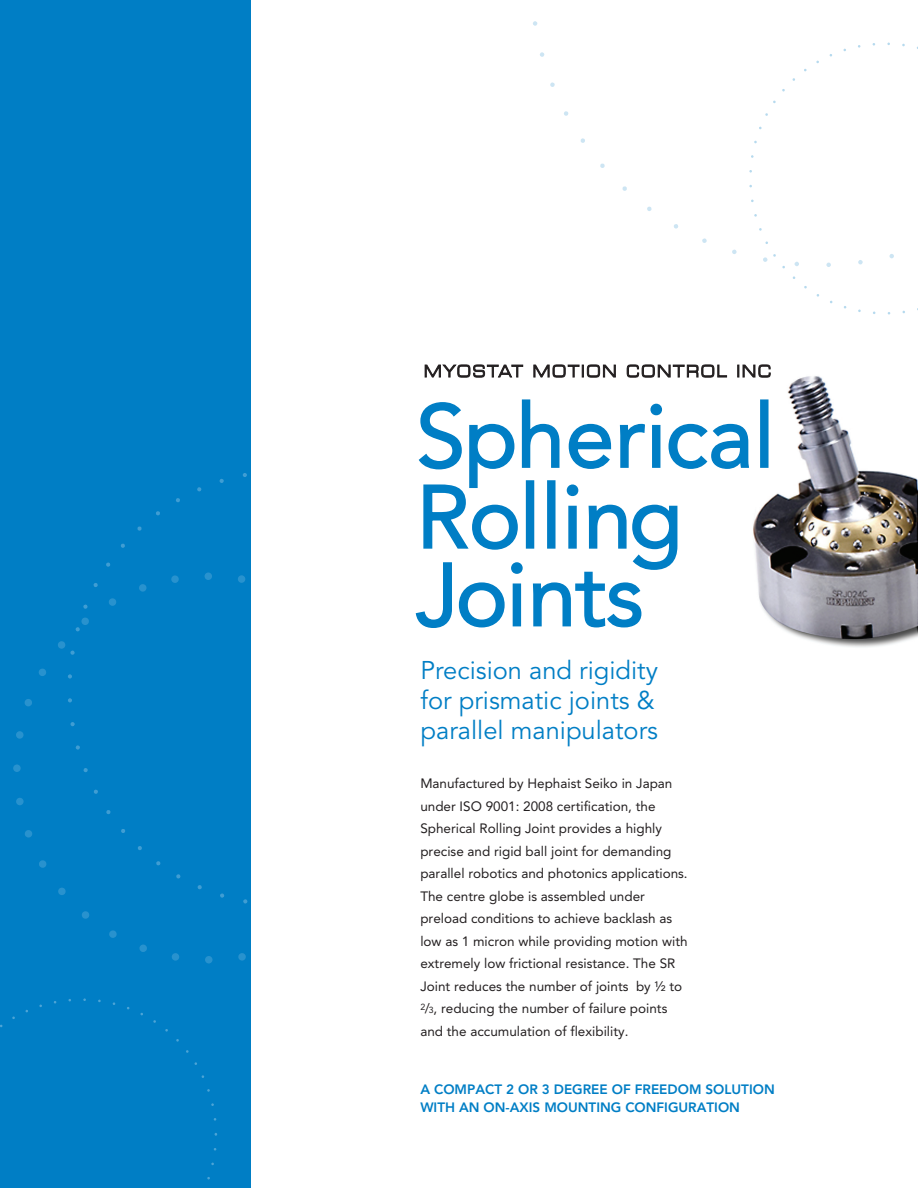
<style>
.page{position:relative;width:918px;height:1188px;background:#fff}
.page>*{position:absolute;margin:0;border:0;box-sizing:border-box;transform-origin:0 0}
.t1{font:88.5px/79.3px "Avenir";color:#007ec5}
.t2{font:25.5px/29.8px "Avenir";color:#007ec5}
.t3{font:13.5px/22.5px "Avenir";color:#231f20}
.t4{font:800 13.5px/18px "Avenir";color:#007ec5}
.s1{font-size:8.85px}
</style>
<div class="page">
<img style="left:753px;top:376px;width:165px;height:271px">
<div style="left:0;top:0;width:251px;height:1188px;background:#007ec5"></div>
<svg style="left:0;top:998px;width:217px;height:182px"></svg>
<svg style="left:13px;top:641px;width:233px;height:322px"></svg>
<svg style="left:68px;top:473px;width:180px;height:434px"></svg>
<svg style="left:533px;top:21px;width:385px;height:246px"></svg>
<div style="left:760px;top:399px;width:9px;height:69px;border:2px solid #007ec5"></div>
<svg style="left:415px;top:399px;width:334px;height:229px"></svg>
<svg style="left:424px;top:364px;width:100px;height:14px"></svg>
<svg style="left:533px;top:364px;width:83px;height:14px"></svg>
<svg style="left:626px;top:364px;width:102px;height:14px"></svg>
<svg style="left:737px;top:364px;width:34px;height:15px"></svg>
<h1 class="t1" style="left:416px;top:397px;width:360px">Spherical<br>Rolling<br>Joints</h1>
<h2 class="t2" style="left:421px;top:656px;width:239px">Precision and rigidity for prismatic joints &amp; parallel manipulators</h2>
<p class="t3" style="left:420px;top:772px;width:269px">Manufactured by Hephaist Seiko in Japan under ISO 9001: 2008 certification, the Spherical Rolling Joint provides a highly precise and rigid ball joint for demanding parallel robotics and photonics applications.<br>The centre globe is assembled under preload conditions to achieve backlash as low as 1 micron while providing motion with extremely low frictional resistance. The SR Joint reduces the number of joints by ½ to <sup>2</sup>/<span class="s1">3</span>, reducing the number of failure points and the accumulation of flexibility.</p>
<p class="t4" style="left:420px;top:1081px;width:356px">A COMPACT 2 OR 3 DEGREE OF FREEDOM SOLUTION<br>WITH AN ON-AXIS MOUNTING CONFIGURATION</p>
</div>
